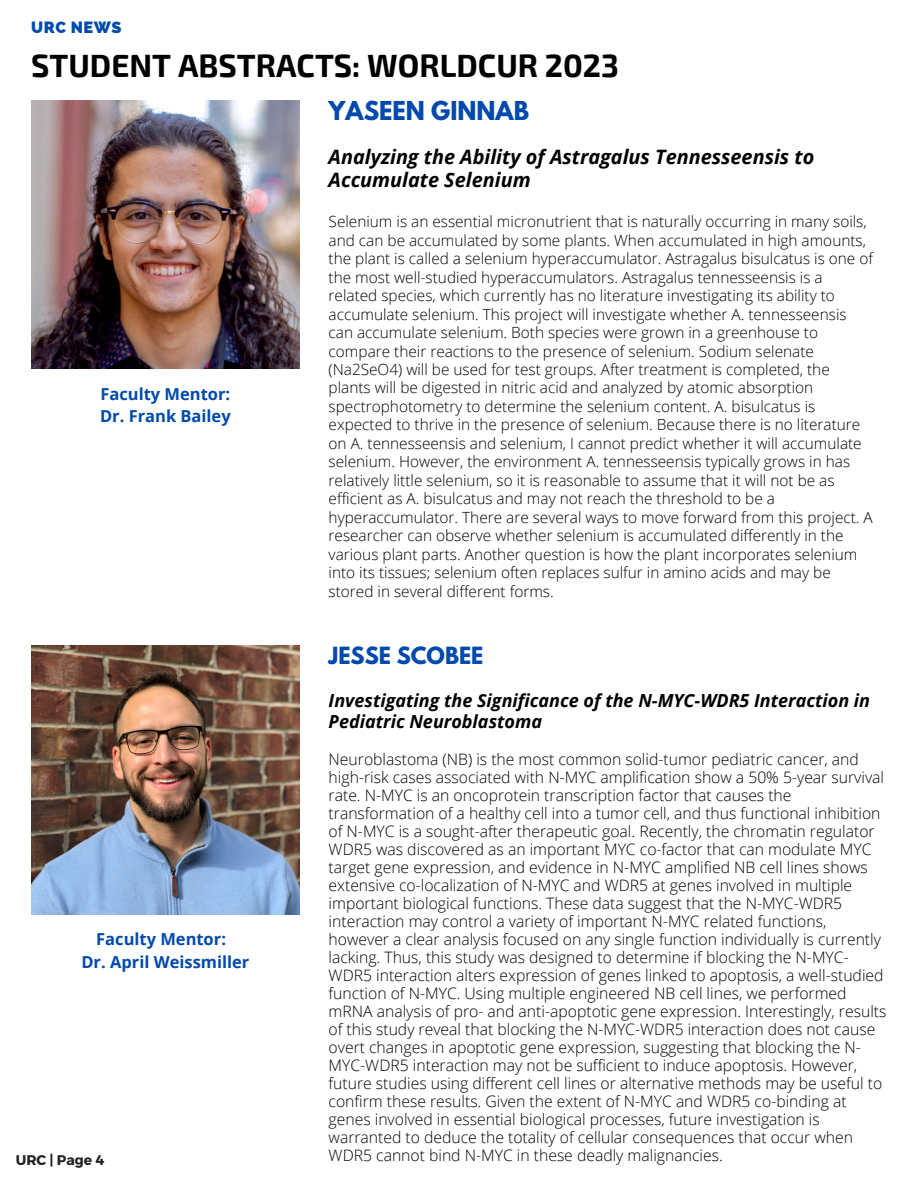
<style>
.page{position:relative;width:918px;height:1188px;background:#fff}
.page>*{position:absolute;margin:0;border:0;box-sizing:border-box;transform-origin:0 0}
.t1{font:700 31.5px "Exo 2";color:#000}
.t2{font:700 23.1px "League Spartan";color:#004aad}
.t3{font:700 21px "League Spartan";color:#004aad}
.t4{font:italic 700 19.8px/23.1px "Open Sans";color:#000}
.t5{font:italic 700 18px/21.3px "Open Sans";color:#000}
.t6{font:700 16.5px/22.5px "Open Sans";color:#004aad}
.t7{font:800 16.2px "Raleway";letter-spacing:.03em;color:#004aad}
.t8{font:300 15.75px/18px "Open Sans";color:#000}
.t9{font:300 15.45px/18.5px "Open Sans";color:#000}
.t10{font:700 13.95px "Montserrat";color:#222}
</style>
<div class="page">
<img style="left:31px;top:100px;width:268px;height:269px">
<img style="left:31px;top:646px;width:269px;height:268px">
<p class="t7" style="left:31px;top:18px;width:92px">URC NEWS</p>
<h1 class="t1" style="left:31px;top:45px;width:589px">STUDENT ABSTRACTS: WORLDCUR 2023</h1>
<p class="t6" style="left:100px;top:382px;width:132px">Faculty Mentor:<br>Dr. Frank Bailey</p>
<p class="t6" style="left:81px;top:928px;width:169px;text-align:center">Faculty Mentor:<br>Dr. April Weissmiller</p>
<p class="t10" style="left:16px;top:1151px;width:90px">URC | Page 4</p>
<h2 class="t2" style="left:329px;top:99px;width:202px">YASEEN GINNAB</h2>
<p class="t4" style="left:329px;top:145px;width:487px">Analyzing the Ability of Astragalus Tennesseensis to<br>Accumulate Selenium</p>
<p class="t9" style="left:329px;top:212px;width:546px">Selenium is an essential micronutrient that is naturally occurring in many soils, and can be accumulated by some plants. When accumulated in high amounts, the plant is called a selenium hyperaccumulator. Astragalus bisulcatus is one of the most well-studied hyperaccumulators. Astragalus tennesseensis is a related species, which currently has no literature investigating its ability to accumulate selenium. This project will investigate whether A. tennesseensis can accumulate selenium. Both species were grown in a greenhouse to compare their reactions to the presence of selenium. Sodium selenate (Na2SeO4) will be used for test groups. After treatment is completed, the plants will be digested in nitric acid and analyzed by atomic absorption spectrophotometry to determine the selenium content. A. bisulcatus is expected to thrive in the presence of selenium. Because there is no literature on A. tennesseensis and selenium, I cannot predict whether it will accumulate selenium. However, the environment A. tennesseensis typically grows in has relatively little selenium, so it is reasonable to assume that it will not be as efficient as A. bisulcatus and may not reach the threshold to be a hyperaccumulator. There are several ways to move forward from this project. A researcher can observe whether selenium is accumulated differently in the various plant parts. Another question is how the plant incorporates selenium into its tissues; selenium often replaces sulfur in amino acids and may be stored in several different forms.</p>
<h3 class="t3" style="left:329px;top:645px;width:156px">JESSE SCOBEE</h3>
<p class="t5" style="left:329px;top:689px;width:543px">Investigating the Significance of the N-MYC-WDR5 Interaction in<br>Pediatric Neuroblastoma</p>
<p class="t8" style="left:329px;top:750px;width:559px">Neuroblastoma (NB) is the most common solid-tumor pediatric cancer, and high-risk cases associated with N-MYC amplification show a 50% 5-year survival rate. N-MYC is an oncoprotein transcription factor that causes the transformation of a healthy cell into a tumor cell, and thus functional inhibition of N-MYC is a sought-after therapeutic goal. Recently, the chromatin regulator WDR5 was discovered as an important MYC co-factor that can modulate MYC target gene expression, and evidence in N-MYC amplified NB cell lines shows extensive co-localization of N-MYC and WDR5 at genes involved in multiple important biological functions. These data suggest that the N-MYC-WDR5 interaction may control a variety of important N-MYC related functions, however a clear analysis focused on any single function individually is currently lacking. Thus, this study was designed to determine if blocking the N-MYC-WDR5 interaction alters expression of genes linked to apoptosis, a well-studied function of N-MYC. Using multiple engineered NB cell lines, we performed mRNA analysis of pro- and anti-apoptotic gene expression. Interestingly, results of this study reveal that blocking the N-MYC-WDR5 interaction does not cause overt changes in apoptotic gene expression, suggesting that blocking the N-MYC-WDR5 interaction may not be sufficient to induce apoptosis. However, future studies using different cell lines or alternative methods may be useful to confirm these results. Given the extent of N-MYC and WDR5 co-binding at genes involved in essential biological processes, future investigation is warranted to deduce the totality of cellular consequences that occur when WDR5 cannot bind N-MYC in these deadly malignancies.</p>
</div>
